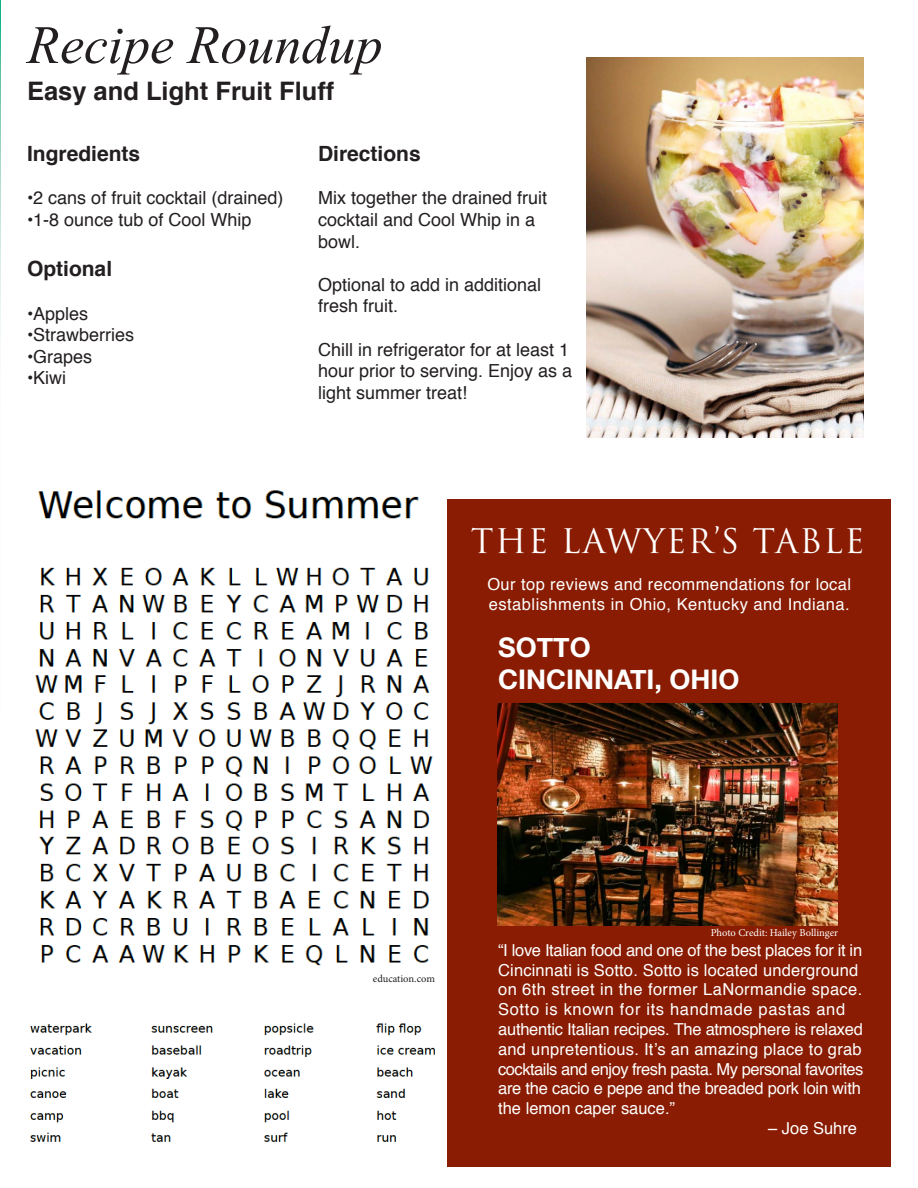
<style>
.page{position:relative;width:918px;height:1188px;background:#fff}
.page>*{position:absolute;margin:0;border:0;box-sizing:border-box;transform-origin:0 0}
.t1{font:italic 54px "Times New Roman";color:#231f20}
.t2{font:33px "Trajan";letter-spacing:.04em;color:#fff}
.t3{font:700 27px "Helvetica Neue";color:#fff}
.t4{font:700 25.5px "Helvetica";color:#231f20}
.t5{font:700 21px "Helvetica";color:#231f20}
.t6{font:18px/21.6px "Helvetica";color:#231f20}
.t7{font:16.5px/19.8px "Helvetica";letter-spacing:.01em;color:#fff}
.t8{font:16.5px/19.8px "Helvetica";letter-spacing:-.015em;color:#fff}
.t9{font:16.5px/19.8px "Helvetica";letter-spacing:.03em;color:#fff}
.t10{font:16.5px "Helvetica";letter-spacing:-.03em;color:#fff}
.t11{font:16.5px "Helvetica";letter-spacing:-.02em;color:#fff}
.t12{font:10.5px "Minion Pro";color:#fff}
.t13{font:10.5px "Minion Pro";color:#231f20}
</style>
<div class="page">
<img style="left:0;top:0;width:1px;height:347px">
<div style="left:447px;top:500px;width:444px;height:667px;background:#891c02"></div>
<img style="left:497px;top:703px;width:341px;height:223px">
<img style="left:587px;top:57px;width:277px;height:380px">
<img style="left:30px;top:1023px;width:405px;height:119px">
<img style="left:38px;top:490px;width:381px;height:29px">
<img style="left:35px;top:567px;width:398px;height:399px">
<p class="t1" style="left:27px;top:8px;width:357px">Recipe Roundup</p>
<p class="t4" style="left:27px;top:70px;width:309px">Easy and Light Fruit Fluff</p>
<p class="t5" style="left:27px;top:137px;width:115px">Ingredients</p>
<p class="t6" style="left:27px;top:188px;width:258px">•2 cans of fruit cocktail (drained)</p>
<p class="t6" style="left:27px;top:209px;width:226px">•1-8 ounce tub of Cool Whip</p>
<p class="t5" style="left:27px;top:252px;width:87px">Optional</p>
<p class="t6" style="left:27px;top:303px;width:63px">•Apples</p>
<p class="t6" style="left:27px;top:325px;width:109px">•Strawberries</p>
<p class="t6" style="left:27px;top:346px;width:67px">•Grapes</p>
<p class="t6" style="left:27px;top:368px;width:41px">•Kiwi</p>
<p class="t5" style="left:318px;top:137px;width:104px">Directions</p>
<p class="t6" style="left:318px;top:188px;width:231px">Mix together the drained fruit cocktail and Cool Whip in a bowl.</p>
<p class="t6" style="left:318px;top:274px;width:225px">Optional to add in additional fresh fruit.</p>
<p class="t6" style="left:318px;top:339px;width:256px">Chill in refrigerator for at least 1 hour prior to serving. Enjoy as a light summer treat!</p>
<p class="t2" style="left:471px;top:521px;width:395px">THE LAWYER’S TABLE</p>
<p class="t9" style="left:487px;top:575px;width:365px">Our top reviews and recommendations for local establishments in Ohio, Kentucky and Indiana.</p>
<p class="t3" style="left:498px;top:626px;width:94px">SOTTO</p>
<p class="t3" style="left:498px;top:658px;width:243px">CINCINNATI, OHIO</p>
<p class="t13" style="left:373px;top:971px;width:64px">education.com</p>
<p class="t12" style="left:711px;top:926px;width:129px">Photo Credit: Hailey Bollinger</p>
<p class="t11" style="left:498px;top:937px;width:366px">“I love Italian food and one of the best places for it in</p>
<p class="t7" style="left:498px;top:960px;width:362px">Cincinnati is Sotto. Sotto is located underground</p>
<p class="t7" style="left:498px;top:980px;width:366px">on 6th street in the former LaNormandie space.<br>Sotto is known for its handmade pastas and</p>
<p class="t8" style="left:498px;top:1020px;width:366px">authentic Italian recipes. The atmosphere is relaxed and unpretentious. It’s an amazing place to grab</p>
<p class="t10" style="left:498px;top:1056px;width:367px">cocktails and enjoy fresh pasta. My personal favorites</p>
<p class="t8" style="left:498px;top:1079px;width:364px">are the cacio e pepe and the breaded pork loin with</p>
<p class="t7" style="left:498px;top:1099px;width:178px">the lemon caper sauce.”</p>
<p class="t7" style="left:768px;top:1119px;width:90px">– Joe Suhre</p>
</div>
